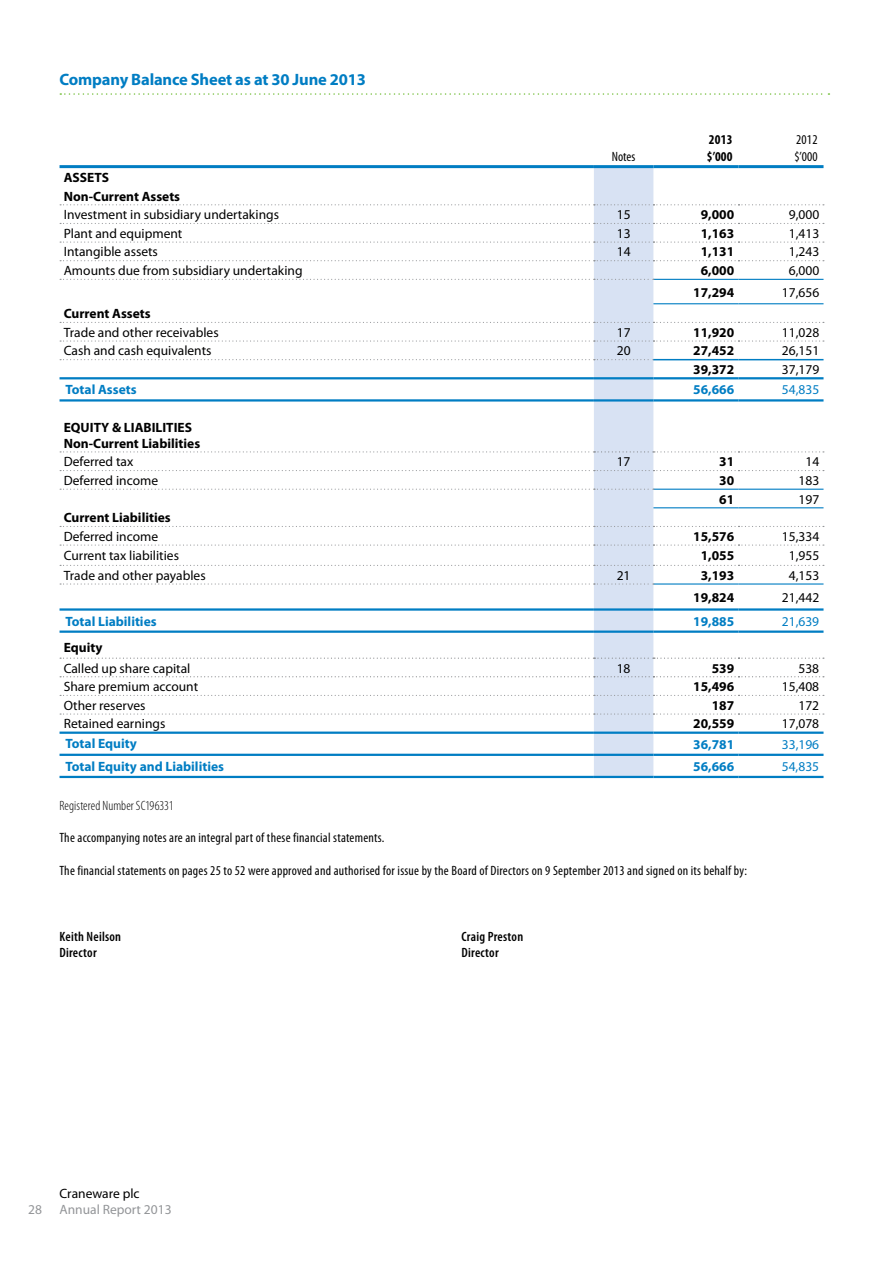
<style>
.page{position:relative;width:893px;height:1263px;background:#fff}
.page>*{position:absolute;margin:0;border:0;box-sizing:border-box;transform-origin:0 0}
.t1{font:700 16.5px "Myriad Pro";letter-spacing:-.01em;color:#007dc3}
.t2{font:13.5px "Myriad Pro";color:#000}
.t3{font:condensed 13.5px/16.5px "Myriad Pro";letter-spacing:.02em;color:#000}
.t4{font:700 13.5px/19px "Myriad Pro";color:#000}
.t5{font:700 13.5px "Myriad Pro";color:#007dc3}
.t6{font:600 condensed 13.5px "Myriad Pro";letter-spacing:.02em;color:#000}
.t7{font:13.5px "Myriad Pro";color:#007dc3}
.t8{font:300 condensed 13.5px "Myriad Pro";letter-spacing:.005em;color:#000}
.t9{font:13.5px "Myriad Pro";color:#939598}
.t10{font:700 condensed 13.5px/16.5px "Myriad Pro";letter-spacing:.02em;color:#000}
</style>
<div class="page">
<svg style="left:60px;top:93px;width:769px;height:2px"></svg>
<hr style="left:60px;top:165px;width:534px;height:3px;background:#007dc3">
<hr style="left:653px;top:165px;width:85px;height:3px;background:#007dc3">
<hr style="left:738px;top:165px;width:85px;height:3px;background:#007dc3">
<hr style="left:594px;top:165px;width:59px;height:3px;background:#007dc3">
<hr style="left:60px;top:776px;width:534px;height:2px;background:#007dc3">
<hr style="left:594px;top:776px;width:59px;height:2px;background:#007dc3">
<hr style="left:653px;top:776px;width:85px;height:2px;background:#007dc3">
<hr style="left:738px;top:776px;width:85px;height:2px;background:#007dc3">
<svg style="left:60px;top:167px;width:764px;height:610px"></svg>
<hr style="left:60px;top:731px;width:534px;height:3px;background:#007dc3">
<hr style="left:594px;top:731px;width:59px;height:3px;background:#007dc3">
<hr style="left:653px;top:731px;width:85px;height:3px;background:#007dc3">
<hr style="left:738px;top:731px;width:85px;height:3px;background:#007dc3">
<p class="t1" style="left:60px;top:68px;width:308px">Company Balance Sheet as at 30 June 2013</p>
<p class="t3" style="left:612px;top:148px;width:25px">Notes</p>
<p class="t10" style="left:707px;top:131px;width:27px">2013 $’000</p>
<p class="t3" style="left:794px;top:131px;width:25px">2012 $’000</p>
<p class="t4" style="left:64px;top:167px;width:118px">ASSETS<br>Non-Current Assets</p>
<p class="t2" style="left:64px;top:206px;width:217px">Investment in subsidiary undertakings</p>
<p class="t2" style="left:617px;top:206px;width:15px">15</p>
<p class="t4" style="left:701px;top:205px;width:35px">9,000</p>
<p class="t2" style="left:789px;top:206px;width:32px">9,000</p>
<p class="t2" style="left:64px;top:225px;width:120px">Plant and equipment</p>
<p class="t2" style="left:617px;top:225px;width:15px">13</p>
<p class="t4" style="left:701px;top:223px;width:35px">1,163</p>
<p class="t2" style="left:789px;top:225px;width:32px">1,413</p>
<p class="t2" style="left:64px;top:244px;width:96px">Intangible assets</p>
<p class="t2" style="left:617px;top:244px;width:15px">14</p>
<p class="t4" style="left:701px;top:242px;width:35px">1,131</p>
<p class="t2" style="left:789px;top:244px;width:32px">1,243</p>
<p class="t2" style="left:64px;top:262px;width:240px">Amounts due from subsidiary undertaking</p>
<p class="t4" style="left:701px;top:261px;width:35px">6,000</p>
<p class="t2" style="left:789px;top:262px;width:32px">6,000</p>
<p class="t4" style="left:693px;top:282px;width:42px">17,294</p>
<p class="t2" style="left:782px;top:284px;width:39px">17,656</p>
<p class="t4" style="left:64px;top:304px;width:88px">Current Assets</p>
<p class="t2" style="left:64px;top:324px;width:156px">Trade and other receivables</p>
<p class="t2" style="left:617px;top:324px;width:15px">17</p>
<p class="t4" style="left:693px;top:322px;width:42px">11,920</p>
<p class="t2" style="left:782px;top:324px;width:39px">11,028</p>
<p class="t2" style="left:64px;top:343px;width:149px">Cash and cash equivalents</p>
<p class="t2" style="left:617px;top:343px;width:15px">20</p>
<p class="t4" style="left:693px;top:341px;width:42px">27,452</p>
<p class="t2" style="left:782px;top:343px;width:39px">26,151</p>
<p class="t4" style="left:693px;top:359px;width:42px">39,372</p>
<p class="t2" style="left:782px;top:361px;width:39px">37,179</p>
<p class="t5" style="left:66px;top:381px;width:73px">Total Assets</p>
<p class="t5" style="left:693px;top:381px;width:42px">56,666</p>
<p class="t7" style="left:782px;top:382px;width:39px">54,835</p>
<p class="t4" style="left:64px;top:419px;width:138px;line-height:15.6px">EQUITY &amp; LIABILITIES<br>Non-Current Liabilities</p>
<p class="t2" style="left:64px;top:453px;width:71px">Deferred tax</p>
<p class="t2" style="left:617px;top:453px;width:15px">17</p>
<p class="t4" style="left:719px;top:452px;width:16px">31</p>
<p class="t2" style="left:805px;top:453px;width:15px">14</p>
<p class="t2" style="left:64px;top:472px;width:96px">Deferred income</p>
<p class="t4" style="left:719px;top:470px;width:16px">30</p>
<p class="t2" style="left:798px;top:472px;width:22px">183</p>
<p class="t4" style="left:719px;top:489px;width:16px">61</p>
<p class="t2" style="left:798px;top:491px;width:22px">197</p>
<p class="t4" style="left:64px;top:508px;width:108px">Current Liabilities</p>
<p class="t2" style="left:64px;top:528px;width:96px">Deferred income</p>
<p class="t4" style="left:693px;top:526px;width:42px">15,576</p>
<p class="t2" style="left:782px;top:528px;width:39px">15,334</p>
<p class="t2" style="left:64px;top:547px;width:117px">Current tax liabilities</p>
<p class="t4" style="left:701px;top:546px;width:35px">1,055</p>
<p class="t2" style="left:789px;top:547px;width:32px">1,955</p>
<p class="t2" style="left:64px;top:567px;width:143px">Trade and other payables</p>
<p class="t2" style="left:617px;top:567px;width:15px">21</p>
<p class="t4" style="left:701px;top:565px;width:35px">3,193</p>
<p class="t2" style="left:789px;top:567px;width:32px">4,153</p>
<p class="t4" style="left:693px;top:587px;width:42px">19,824</p>
<p class="t2" style="left:782px;top:589px;width:39px">21,442</p>
<p class="t5" style="left:65px;top:612px;width:93px">Total Liabilities</p>
<p class="t5" style="left:693px;top:612px;width:42px">19,885</p>
<p class="t7" style="left:782px;top:613px;width:39px">21,639</p>
<p class="t4" style="left:64px;top:638px;width:40px">Equity</p>
<p class="t2" style="left:64px;top:660px;width:128px">Called up share capital</p>
<p class="t2" style="left:617px;top:660px;width:15px">18</p>
<p class="t4" style="left:712px;top:658px;width:24px">539</p>
<p class="t2" style="left:798px;top:660px;width:22px">538</p>
<p class="t2" style="left:64px;top:678px;width:136px">Share premium account</p>
<p class="t4" style="left:693px;top:677px;width:42px">15,496</p>
<p class="t2" style="left:782px;top:678px;width:39px">15,408</p>
<p class="t2" style="left:64px;top:697px;width:83px">Other reserves</p>
<p class="t4" style="left:712px;top:695px;width:24px">187</p>
<p class="t2" style="left:798px;top:697px;width:22px">172</p>
<p class="t2" style="left:64px;top:715px;width:103px">Retained earnings</p>
<p class="t4" style="left:693px;top:714px;width:42px">20,559</p>
<p class="t2" style="left:782px;top:715px;width:39px">17,078</p>
<p class="t5" style="left:65px;top:734px;width:73px">Total Equity</p>
<p class="t5" style="left:693px;top:735px;width:42px">36,781</p>
<p class="t7" style="left:782px;top:736px;width:39px">33,196</p>
<p class="t5" style="left:65px;top:757px;width:160px">Total Equity and Liabilities</p>
<p class="t5" style="left:693px;top:757px;width:42px">56,666</p>
<p class="t7" style="left:782px;top:758px;width:39px">54,835</p>
<p class="t8" style="left:59px;top:797px;width:116px">Registered Number SC196331</p>
<p class="t3" style="left:59px;top:829px;width:326px">The accompanying notes are an integral part of these financial statements.</p>
<p class="t3" style="left:59px;top:862px;width:689px">The financial statements on pages 25 to 52 were approved and authorised for issue by the Board of Directors on 9 September 2013 and signed on its behalf by:</p>
<p class="t6" style="left:59px;top:929px;width:63px">Keith Neilson</p>
<p class="t6" style="left:461px;top:929px;width:63px">Craig Preston</p>
<p class="t6" style="left:59px;top:945px;width:39px">Director</p>
<p class="t6" style="left:461px;top:945px;width:39px">Director</p>
<p class="t9" style="left:28px;top:1201px;width:15px">28</p>
<p class="t2" style="left:60px;top:1185px;width:82px">Craneware plc</p>
<p class="t9" style="left:60px;top:1201px;width:114px">Annual Report 2013</p>
</div>
